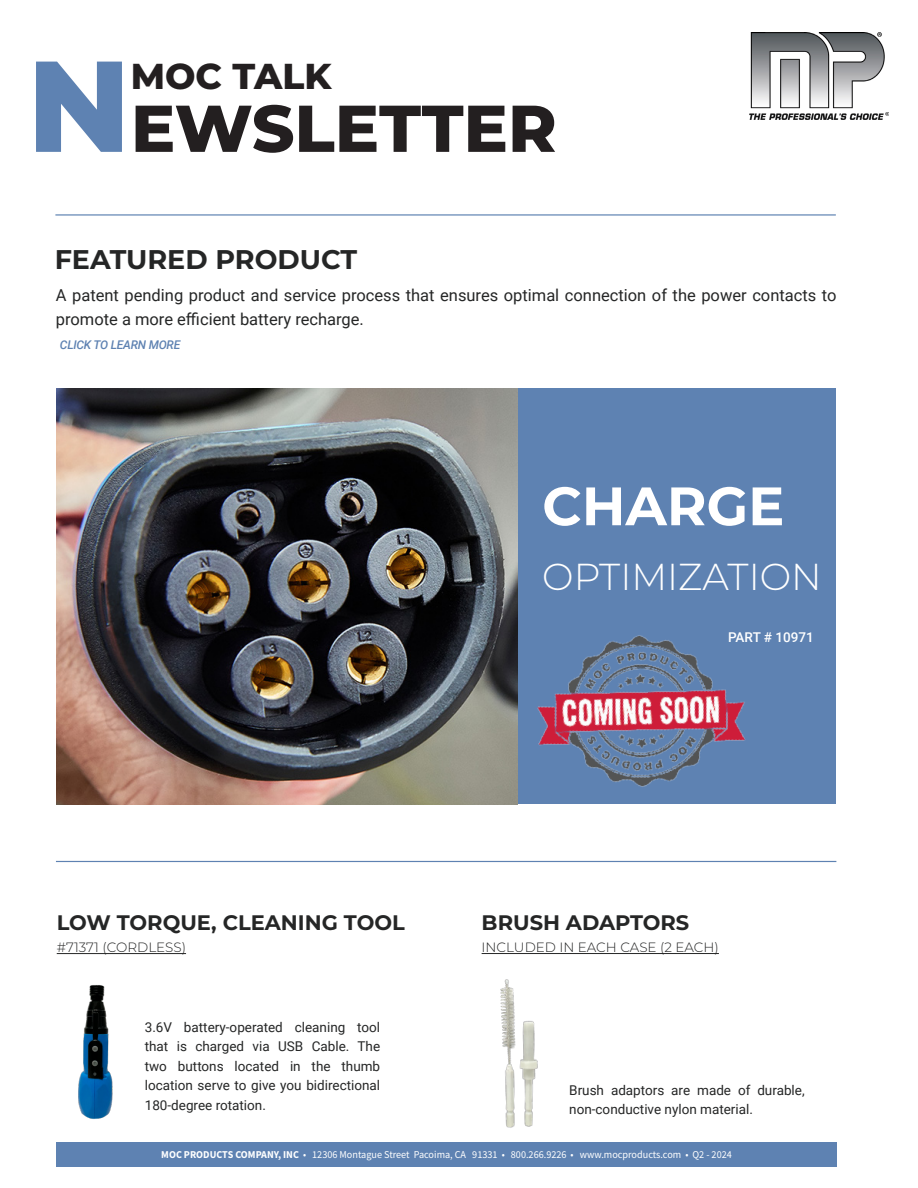
<style>
.page{position:relative;width:918px;height:1188px;background:#fff}
.page>*{position:absolute;margin:0;border:0;box-sizing:border-box;transform-origin:0 0}
.t1{font:800 66px "Montserrat";color:#231f20}
.t2{font:700 54px "Montserrat";color:#fff}
.t3{font:300 37.5px "Montserrat";color:#fff}
.t4{font:800 36px "Montserrat";color:#231f20}
.t5{font:700 27px "Montserrat";color:#252626}
.t6{font:700 21px "Montserrat";color:#252626}
.t7{font:16.5px/24px "Roboto";color:#252626}
.t8{font:13.5px/19.5px "Roboto";color:#252626;text-align:justify}
.t9{font:300 13.5px "Montserrat";color:#252626}
.t10{font:500 13.5px "Roboto";color:#fff}
.t11{font:italic 500 12px "Roboto";letter-spacing:-.02em;color:#5e82b2}
._7_Source_Sans{font:10.5px "Source Sans Pro";color:#fff}
.s1{font-size:129px;color:#5e82b2}
.s2{font-weight:700}
</style>
<div class="page">
<hr style="left:57px;top:953px;width:129px;height:1px;background:#252626">
<hr style="left:482px;top:953px;width:237px;height:1px;background:#252626">
<hr style="left:55px;top:214px;width:781px;height:2px;background:#5e82b2">
<div style="left:515px;top:389px;width:321px;height:415px;background:#5e82b2"></div>
<img style="left:749px;top:33px;width:140px;height:87px">
<img style="left:56px;top:389px;width:461px;height:415px">
<hr style="left:56px;top:861px;width:780px;height:1px;background:#5e82b2">
<div style="left:56px;top:1142px;width:781px;height:24px;background:#5e82b2"></div>
<img style="left:78px;top:985px;width:35px;height:134px">
<img style="left:500px;top:979px;width:38px;height:149px">
<img style="left:495px;top:578px;width:251px;height:227px">
<p class="t1" style="left:27px;top:80px;width:531px"><span class="s1">N</span>EWSLETTER</p>
<p class="t4" style="left:131px;top:50px;width:202px">MOC TALK</p>
<p class="t5" style="left:55px;top:240px;width:304px">FEATURED PRODUCT</p>
<p class="t7" style="left:56px;top:283px;width:782px">A patent pending product and service process that ensures optimal connection of the power contacts to promote a more efficient battery recharge.</p>
<p class="t11" style="left:60px;top:337px;width:122px">CLICK TO LEARN MORE</p>
<p class="t2" style="left:542px;top:467px;width:244px">CHARGE</p>
<p class="t3" style="left:542px;top:551px;width:281px">OPTIMIZATION</p>
<p class="t10" style="left:728px;top:628px;width:87px">PART # 10971</p>
<p class="t6" style="left:57px;top:907px;width:350px">LOW TORQUE, CLEANING TOOL</p>
<p class="t9" style="left:57px;top:938px;width:131px">#71371 (CORDLESS)</p>
<p class="t8" style="left:145px;top:1017px;width:237px">3.6V battery-operated cleaning tool that is charged via USB Cable. The two buttons located in the thumb location serve to give you bidirectional 180-degree rotation.</p>
<p class="t6" style="left:482px;top:907px;width:209px">BRUSH ADAPTORS</p>
<p class="t9" style="left:482px;top:938px;width:239px">INCLUDED IN EACH CASE (2 EACH)</p>
<p class="t8" style="left:569px;top:1080px;width:237px">Brush adaptors are made of durable, non-conductive nylon material.</p>
<p class="_7_Source_Sans" style="left:161px;top:1148px;width:572px"><span class="s2">MOC PRODUCTS COMPANY, INC</span> • 12306 Montague Street Pacoima, CA 91331 • 800.266.9226 • www.mocproducts.com • Q2 - 2024</p>
</div>
